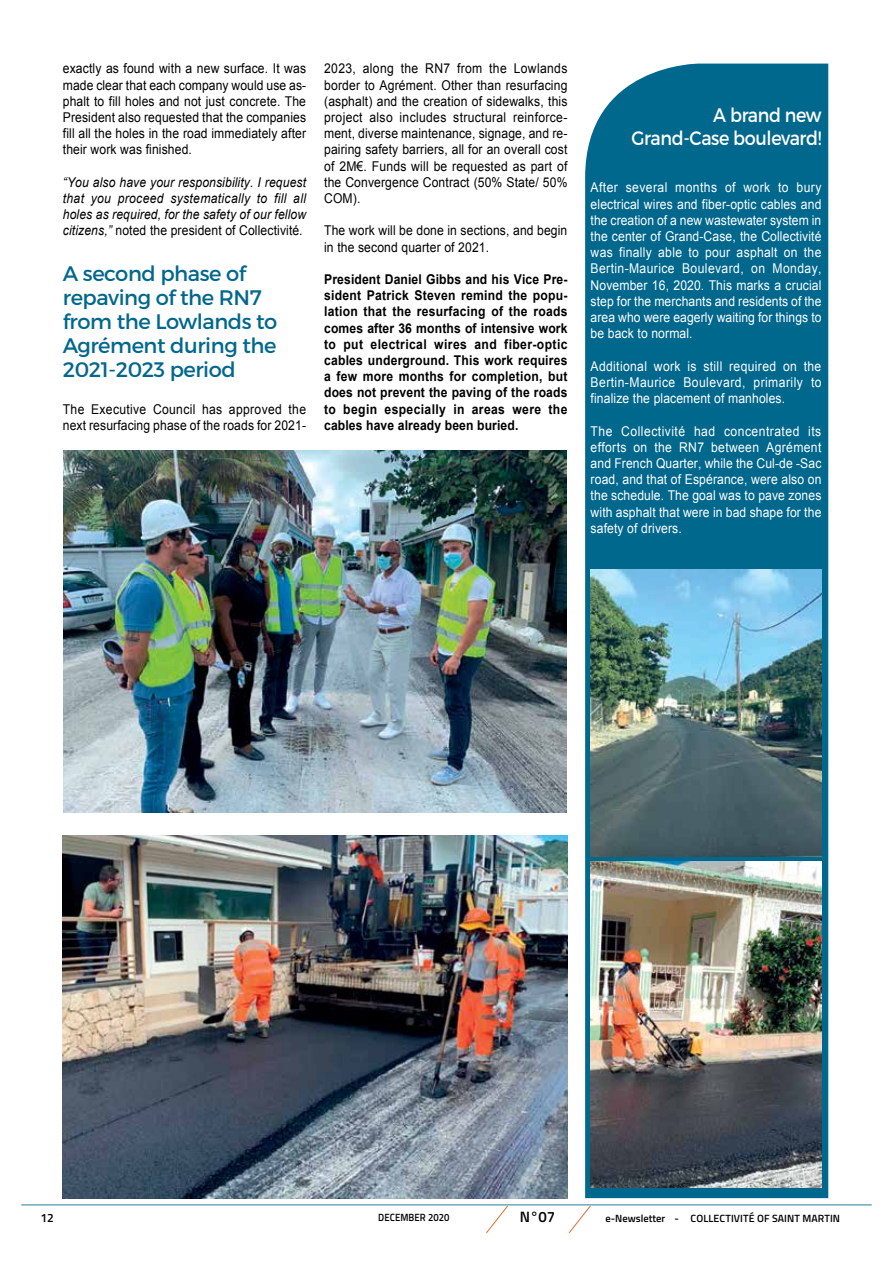
<style>
.page{position:relative;width:893px;height:1263px;background:#fff}
.page>*{position:absolute;margin:0;border:0;box-sizing:border-box;transform-origin:0 0}
.t1{font:21px/24px "Montserrat";letter-spacing:-.02em;color:#00678d}
.t2{font:19.5px/22.5px "Montserrat";letter-spacing:-.02em;color:#fff;text-align:right;scale:.9 1}
.t3{font:600 15px "Titillium";color:#000}
.t4{font:13.5px/16.2px "Arial";letter-spacing:.01em;color:#fff;text-align:justify;scale:.9 1}
.t5{font:13.5px/16.2px "Arial";letter-spacing:.01em;color:#000;text-align:justify;scale:.9 1}
.t6{font:700 13.5px/16.2px "Arial";letter-spacing:.01em;color:#000;text-align:justify;scale:.9 1}
.t7{font:italic 13.5px/16.2px "Arial";letter-spacing:.01em;color:#000;text-align:justify;scale:.9 1}
.t8{font:600 12px "Titillium";color:#000}
.t9{font:600 10.5px "Titillium";letter-spacing:.01em;color:#000}
.t10{font:600 10.5px "Titillium";letter-spacing:.01em;color:#000;scale:.91 1}
.s1{font-style:normal}
</style>
<div class="page">
<svg style="left:485px;top:1205px;width:24px;height:29px"></svg>
<svg style="left:568px;top:1205px;width:23px;height:29px"></svg>
<hr style="left:21px;top:1204px;width:851px;height:1px;background:#247d9a">
<div style="left:585px;top:64px;width:243px;height:1134px;background:#00678d"></div>
<img style="left:63px;top:450px;width:504px;height:363px">
<img style="left:591px;top:861px;width:230px;height:327px">
<img style="left:591px;top:570px;width:230px;height:286px">
<img style="left:63px;top:836px;width:504px;height:362px">
<p class="t5" style="left:63px;top:61px;width:272px">exactly as found with a new surface. I t was made clear that each company would use as&shy;phalt to fill holes and not just concrete. The President also requested that the companies fill all the holes in the road immediately after their work was finished.</p>
<p class="t7" style="left:63px;top:174px;width:272px">“You also have your responsibility. I request that you proceed systematically to fill all holes as required, for the safety of our fellow citizens,” <span class="s1">noted the president of Collectivité</span>.</p>
<h1 class="t1" style="left:63px;top:261px;width:216px">A second phase of repaving of the RN7 from the Lowlands to<br>Agrément during the<br>2021-2023 period</h1>
<p class="t5" style="left:63px;top:401px;width:272px">The Executive Council has approved the next resurfacing phase of the roads for 2021-</p>
<p class="t5" style="left:324px;top:61px;width:272px">2023, along the RN7 from the Lowlands border to Agrément. Other than resurfacing (asphalt) and the creation of sidewalks, this project also includes structural reinforce&shy;ment, diverse maintenance, signage, and re&shy;pairing safety barriers, all for an overall cost of 2M€. Funds will be requested as part of the Convergence Contract (50% State/ 50% COM).</p>
<p class="t5" style="left:324px;top:223px;width:272px">The work will be done in sections, and begin in the second quarter of 2021.</p>
<p class="t6" style="left:324px;top:272px;width:272px">President Daniel Gibbs and his Vice Pre&shy;sident Patrick Steven remind the popu&shy;lation that the resurfacing of the roads comes after 36 months of intensive work to put electrical wires and fiber-optic cables underground. This work requires a few more months for completion, but does not prevent the paving of the roads to begin especially in areas were the cables have already been buried.</p>
<h2 class="t2" style="left:631px;top:104px;width:213px">A brand new<br>Grand-Case boulevard!</h2>
<p class="t4" style="left:591px;top:180px;width:258px">After several months of work to bury electrical wires and fiber-optic cables and the creation of a new wastewater system in the center of Grand-Case, the Collectivité was finally able to pour asphalt on the Bertin-Maurice Boulevard, on Monday, November 16, 2020. This marks a crucial step for the merchants and residents of the area who were eagerly waiting for things to be back to normal.</p>
<p class="t4" style="left:591px;top:358px;width:258px">Additional work is still required on the Bertin-Maurice Boulevard, primarily to finalize the placement of manholes.</p>
<p class="t4" style="left:591px;top:423px;width:258px">The Collectivité had concentrated its efforts on the RN7 between Agrément and French Quarter, while the Cul-de -Sac road, and that of Espérance, were also on the schedule. The goal was to pave zones with asphalt that were in bad shape for the safety of drivers.</p>
<p class="t8" style="left:40px;top:1209px;width:15px">12</p>
<p class="t10" style="left:378px;top:1209px;width:80px">DECEMBER 2020</p>
<p class="t3" style="left:520px;top:1205px;width:37px">N°07</p>
<p class="t9" style="left:605px;top:1210px;width:235px">E-NEWSLETTER - COLLECTIVITÉ OF SAINT MARTIN</p>
</div>
